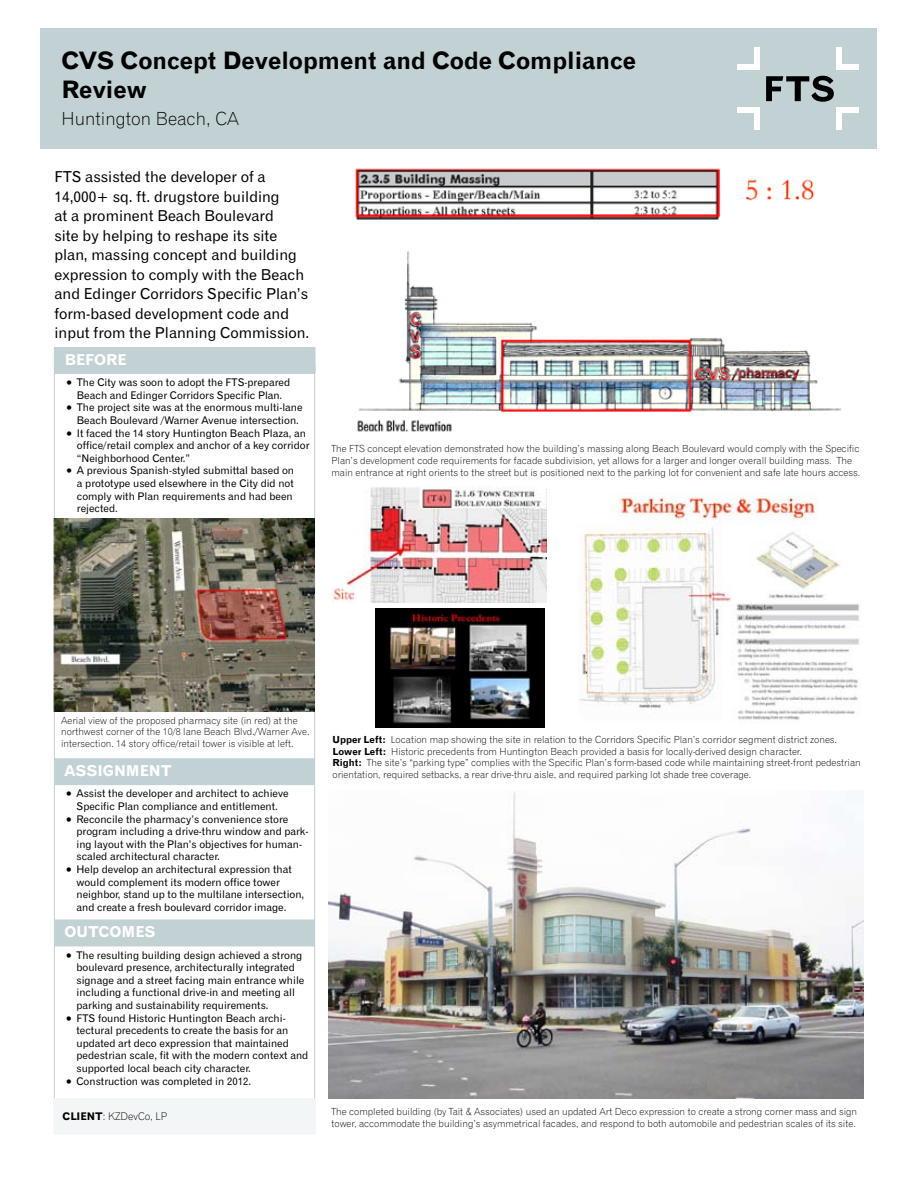
<style>
.page{position:relative;width:918px;height:1188px;background:#fff}
.page>*{position:absolute;margin:0;border:0;box-sizing:border-box;transform-origin:0 0}
.t1{font:24px/28.8px "Gothic 720 BT Bold B";color:#000}
.t2{font:18px "Gothic 720 BT Light B";color:#000}
.t3{font:15px/19.5px "Gothic 720 BT Roman B";color:#000}
.t4{font:15px "Gothic 720 BT Bold B";color:#fff}
.t5{font:10.5px/12.6px "Gothic 720 BT Roman B";color:#000}
.t6{font:10.5px "Gothic 720 BT Light B";color:#000}
.t7{font:9.75px/11.7px "Gothic 720 BT Light B";color:#000}
.s1{font-family:"Gothic 720 BT Bold B"}
</style>
<div class="page">
<div style="left:40px;top:28px;width:837px;height:120px;background:#c2d1d3"></div>
<div style="left:54px;top:1098px;width:261px;height:36px;background:#f3f6f6"></div>
<div style="left:54px;top:347px;width:261px;height:26px;background:#c2d1d3"></div>
<div style="left:54px;top:365px;width:261px;height:9px;background:#c2d1d3"></div>
<div style="left:54px;top:758px;width:261px;height:26px;background:#c2d1d3"></div>
<div style="left:54px;top:776px;width:261px;height:9px;background:#c2d1d3"></div>
<div style="left:54px;top:919px;width:261px;height:26px;background:#c2d1d3"></div>
<div style="left:54px;top:937px;width:261px;height:9px;background:#c2d1d3"></div>
<img style="left:54px;top:518px;width:261px;height:194px">
<img style="left:331px;top:487px;width:216px;height:116px">
<img style="left:579px;top:492px;width:281px;height:228px">
<img style="left:355px;top:168px;width:486px;height:264px">
<img style="left:328px;top:792px;width:536px;height:306px">
<img style="left:376px;top:608px;width:168px;height:120px">
<div style="left:754px;top:108px;width:5px;height:22px;background:#fff"></div>
<div style="left:737px;top:108px;width:22px;height:5px;background:#fff"></div>
<div style="left:754px;top:47px;width:5px;height:22px;background:#fff"></div>
<div style="left:737px;top:64px;width:22px;height:5px;background:#fff"></div>
<div style="left:837px;top:47px;width:5px;height:22px;background:#fff"></div>
<div style="left:837px;top:64px;width:22px;height:5px;background:#fff"></div>
<svg style="left:766px;top:76px;width:68px;height:26px"></svg>
<div style="left:837px;top:108px;width:5px;height:22px;background:#fff"></div>
<div style="left:837px;top:108px;width:22px;height:5px;background:#fff"></div>
<h1 class="t1" style="left:62px;top:46px;width:576px">CVS Concept Development and Code Compliance<br>Review</h1>
<h2 class="t2" style="left:62px;top:108px;width:179px">Huntington Beach, CA</h2>
<p class="t3" style="left:54px;top:167px;width:256px">FTS assisted the developer of a 14,000+ sq. ft. drugstore building<br>at a prominent Beach Boulevard<br>site by helping to reshape its site plan, massing concept and building expression to comply with the Beach and Edinger Corridors Specific Plan’s form-based development code and input from the Planning Commission.</p>
<h3 class="t4" style="left:65px;top:350px;width:63px">BEFORE</h3>
<p class="t5" style="left:66px;top:376px;width:225px;text-align:center">• The City was soon to adopt the FTS-prepared<br>Beach and Edinger Corridors Specific Plan.</p>
<p class="t5" style="left:77px;top:401px;width:227px;text-indent:-10px">• The project site was at the enormous multi-lane<br>Beach Boulevard /Warner Avenue intersection.</p>
<p class="t5" style="left:77px;top:426px;width:234px;text-indent:-10px">• It faced the 14 story Huntington Beach Plaza, an office/retail complex and anchor of a key corridor “Neighborhood Center.”</p>
<p class="t5" style="left:77px;top:464px;width:219px;text-indent:-10px">• A previous Spanish-styled submittal based on a prototype used elsewhere in the City did not comply with Plan requirements and had been rejected.</p>
<p class="t7" style="left:332px;top:443px;width:530px">The FTS concept elevation demonstrated how the building’s massing along Beach Boulevard would comply with the Specific<br>Plan’s development code requirements for facade subdivision, yet allows for a larger and longer overall building mass. The main entrance at right orients to the street but is positioned next to the parking lot for convenient and safe late hours access.</p>
<p class="t7" style="left:61px;top:714px;width:250px">Aerial view of the proposed pharmacy site (in red) at the northwest corner of the 10/8 lane Beach Blvd./Warner Ave. intersection. 14 story office/retail tower is visible at left.</p>
<h3 class="t4" style="left:64px;top:762px;width:109px">ASSIGNMENT</h3>
<p class="t5" style="left:66px;top:787px;width:224px;text-align:center">• Assist the developer and architect to achieve<br>Specific Plan compliance and entitlement.</p>
<p class="t5" style="left:76px;top:812px;width:234px;text-indent:-10px">• Reconcile the pharmacy’s convenience store program including a drive-thru window and park&shy;ing layout with the Plan’s objectives for human&shy;scaled architectural character.</p>
<p class="t5" style="left:76px;top:863px;width:229px;text-indent:-10px">• Help develop an architectural expression that would complement its modern office tower neighbor, stand up to the multilane intersection, and create a fresh boulevard corridor image.</p>
<h3 class="t4" style="left:64px;top:923px;width:92px">OUTCOMES</h3>
<p class="t5" style="left:76px;top:949px;width:229px;text-indent:-10px">• The resulting building design achieved a strong boulevard presence, architecturally integrated signage and a street facing main entrance while including a functional drive-in and meeting all parking and sustainability requirements.</p>
<p class="t5" style="left:76px;top:1012px;width:233px;text-indent:-10px">• FTS found Historic Huntington Beach archi&shy;tectural precedents to create the basis for an updated art deco expression that maintained pedestrian scale, fit with the modern context and supported local beach city character.</p>
<p class="t5" style="left:66px;top:1075px;width:187px">• Construction was completed in 2012.</p>
<p class="t6" style="left:63px;top:1110px;width:106px"><span class="s1">CLIENT</span>: KZDevCo, LP</p>
<p class="t7" style="left:333px;top:733px;width:530px"><span class="s1">Upper Left:</span> Location map showing the site in relation to the Corridors Specific Plan’s corridor segment district zones.<br><span class="s1">Lower Left:</span> Historic precedents from Huntington Beach provided a basis for locally-derived design character.<br><span class="s1">Right:</span> The site’s “parking type” complies with the Specific Plan’s form-based code while maintaining street-front pedestrian orientation, required setbacks, a rear drive-thru aisle, and required parking lot shade tree coverage.</p>
<p class="t7" style="left:332px;top:1105px;width:527px">The completed building (by Tait &amp; Associates) used an updated Art Deco expression to create a strong corner mass and sign tower, accommodate the building’s asymmetrical facades, and respond to both automobile and pedestrian scales of its site.</p>
</div>
